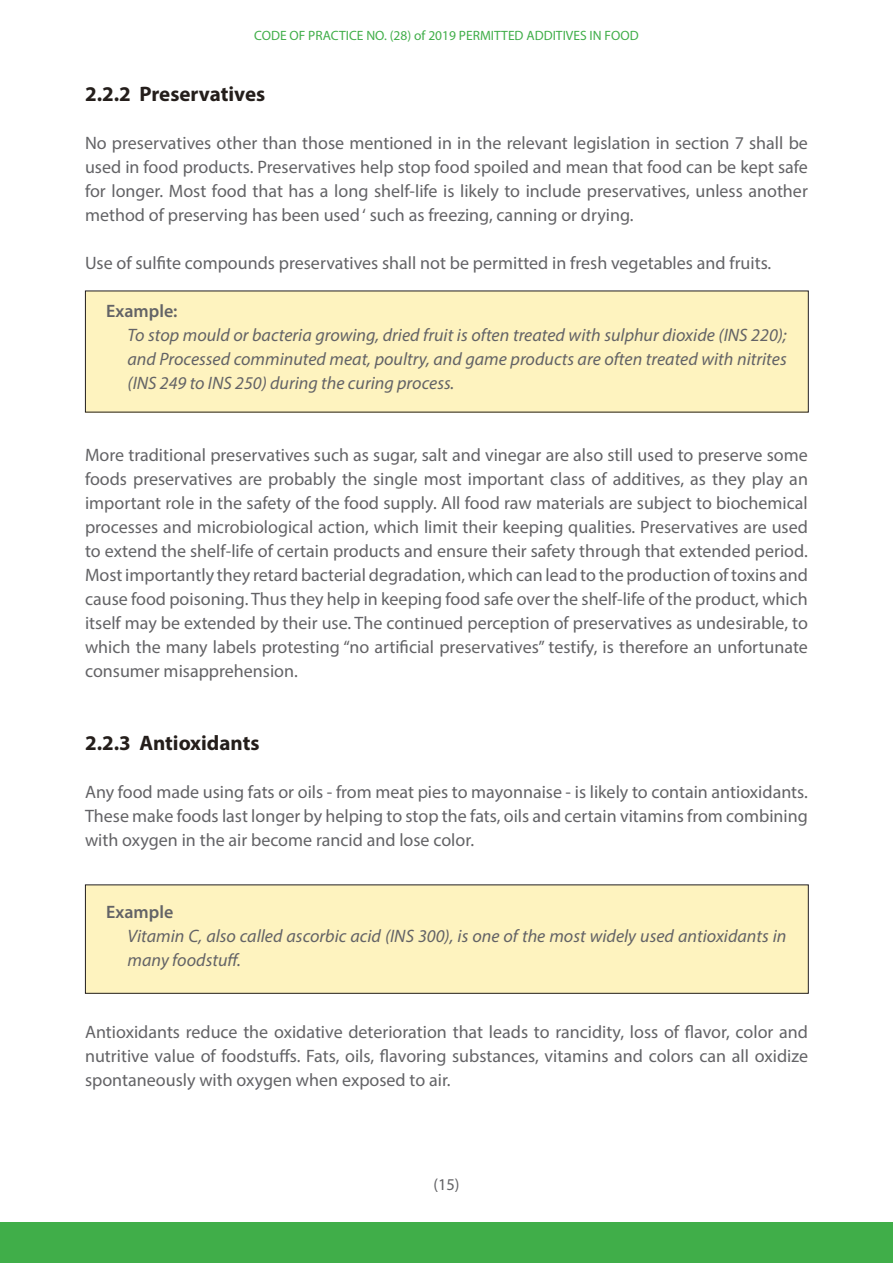
<style>
.page{position:relative;width:893px;height:1263px;background:#fff}
.page>*{position:absolute;margin:0;border:0;box-sizing:border-box;transform-origin:0 0}
.t1{font:700 21px "Myriad Pro";color:#241e1b}
.t2{font:18px/24px "Myriad Pro";color:#636366;text-align:justify}
.t3{font:italic 18px/24px "Myriad Pro";color:#636366;text-align:justify}
.t4{font:600 18px "Myriad Pro";color:#636366}
.t5{font:16.5px "Myriad Pro";color:#636366}
.t6{font:13.5px "Myriad Pro";color:#40ae49}
</style>
<div class="page">
<div style="left:0;top:1222px;width:893px;height:41px;background:#40ae49"></div>
<div style="left:85px;top:885px;width:723px;height:108px;background:#fef3bf"></div>
<div style="left:85px;top:884px;width:724px;height:110px;border:1px solid #231f20"></div>
<div style="left:85px;top:291px;width:723px;height:121px;background:#fef3bf"></div>
<p class="t6" style="left:254px;top:27px;width:386px">CODE OF PRACTICE NO. (28) of 2019 PERMITTED ADDITIVES IN FOOD</p>
<p class="t1" style="left:85px;top:80px;width:182px">2.2.2 Preservatives</p>
<p class="t2" style="left:85px;top:130px;width:724px">No preservatives other than those mentioned in in the relevant legislation in section 7 shall be used in food products. Preservatives help stop food spoiled and mean that food can be kept safe for longer. Most food that has a long shelf-life is likely to include preservatives, unless another method of preserving has been used ‘ such as freezing, canning or drying.</p>
<p class="t2" style="left:85px;top:250px;width:688px">Use of sulfite compounds preservatives shall not be permitted in fresh vegetables and fruits.</p>
<p class="t4" style="left:106px;top:299px;width:73px">Example:</p>
<p class="t3" style="left:128px;top:322px;width:661px">To stop mould or bacteria growing, dried fruit is often treated with sulphur dioxide (INS 220); and Processed comminuted meat, poultry, and game products are often treated with nitrites (INS 249 to INS 250) during the curing process.</p>
<p class="t2" style="left:85px;top:442px;width:724px">More traditional preservatives such as sugar, salt and vinegar are also still used to preserve some foods preservatives are probably the single most important class of additives, as they play an important role in the safety of the food supply. All food raw materials are subject to biochemical processes and microbiological action, which limit their keeping qualities. Preservatives are used to extend the shelf-life of certain products and ensure their safety through that extended period.<br>Most importantly they retard bacterial degradation, which can lead to the production of toxins and cause food poisoning. Thus they help in keeping food safe over the shelf-life of the product, which itself may be extended by their use. The continued perception of preservatives as undesirable, to which the many labels protesting “no artificial preservatives” testify, is therefore an unfortunate consumer misapprehension.</p>
<p class="t1" style="left:85px;top:729px;width:176px">2.2.3 Antioxidants</p>
<p class="t2" style="left:85px;top:780px;width:724px">Any food made using fats or oils - from meat pies to mayonnaise - is likely to contain antioxidants.<br>These make foods last longer by helping to stop the fats, oils and certain vitamins from combining with oxygen in the air become rancid and lose color.</p>
<p class="t4" style="left:106px;top:900px;width:69px">Example</p>
<p class="t3" style="left:128px;top:924px;width:660px">Vitamin C, also called ascorbic acid (INS 300), is one of the most widely used antioxidants in many foodstuff.</p>
<p class="t2" style="left:85px;top:1020px;width:724px">Antioxidants reduce the oxidative deterioration that leads to rancidity, loss of flavor, color and nutritive value of foodstuffs. Fats, oils, flavoring substances, vitamins and colors can all oxidize spontaneously with oxygen when exposed to air.</p>
<p class="t5" style="left:433px;top:1174px;width:28px">)15(</p>
</div>
